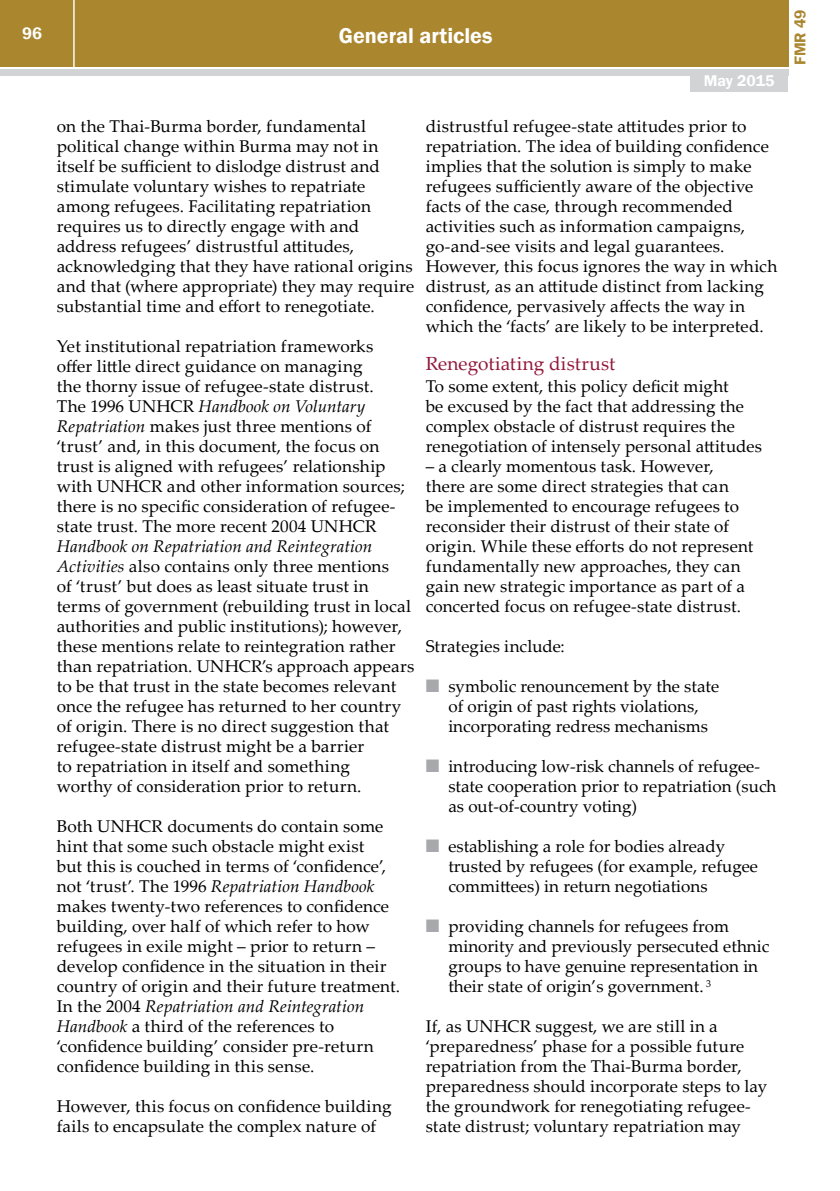
<style>
.page{position:relative;width:840px;height:1191px;background:#fff}
.page>*{position:absolute;margin:0;border:0;box-sizing:border-box;transform-origin:0 0}
.t1{font:600 22px "Franklin Gothic";color:#fff}
.t2{font:19px "Palatino Linotype";letter-spacing:.005em;color:#92183a}
.t3{font:17px/20px "Palatino Linotype";letter-spacing:.005em;color:#000}
.t4{font:600 17px "Franklin Gothic";color:#fff}
.t5{font:600 16px "Franklin Gothic";color:#fff}
.t6{font:600 16px "Franklin Gothic";color:#aa862f}
.s1{font-style:italic}
.s2{color:#a7a9ac}
</style>
<div class="page">
<div style="left:0;top:0;width:787px;height:66px;background:#aa862f"></div>
<div style="left:0;top:69px;width:787px;height:6px;background:#d1d3d4"></div>
<hr style="left:73px;top:0;width:2px;height:67px;background:#fff">
<div style="left:689px;top:74px;width:98px;height:18px;background:#d1d3d4"></div>
<p class="t4" style="left:22px;top:23px;width:21px">96</p>
<p class="t1" style="left:338px;top:22px;width:155px">General articles</p>
<p class="t5" style="left:703px;top:71px;width:72px">May 2015</p>
<p class="t3" style="left:57px;top:116px;width:359px">on the Thai-Burma border, fundamental political change within Burma may not in itself be sufficient to dislodge distrust and stimulate voluntary wishes to repatriate among refugees. Facilitating repatriation requires us to directly engage with and address refugees’ distrustful attitudes, acknowledging that they have rational origins and that (where appropriate) they may require substantial time and effort to renegotiate.</p>
<p class="t3" style="left:57px;top:335px;width:349px">Yet institutional repatriation frameworks offer little direct guidance on managing<br>the thorny issue of refugee-state distrust.<br>The 1996 UNHCR <span class="s1">Handbook on Voluntary Repatriation</span> makes just three mentions of ‘trust’ and, in this document, the focus on trust is aligned with refugees’ relationship with UNHCR and other information sources; there is no specific consideration of refugee&shy;state trust. The more recent 2004 UNHCR</p>
<p class="t3" style="left:57px;top:535px;width:359px"><span class="s1">Handbook on Repatriation and Reintegration Activities</span> also contains only three mentions<br>of ‘trust’ but does as least situate trust in terms of government (rebuilding trust in local authorities and public institutions); however, these mentions relate to reintegration rather than repatriation. UNHCR’s approach appears to be that trust in the state becomes relevant once the refugee has returned to her country of origin. There is no direct suggestion that refugee-state distrust might be a barrier<br>to repatriation in itself and something<br>worthy of consideration prior to return.</p>
<p class="t3" style="left:57px;top:815px;width:344px">Both UNHCR documents do contain some hint that some such obstacle might exist<br>but this is couched in terms of ‘confidence’, not ‘trust’. The 1996 <span class="s1">Repatriation Handbook </span>makes twenty-two references to confidence building, over half of which refer to how refugees in exile might – prior to return – develop confidence in the situation in their country of origin and their future treatment.<br>In the 2004 <span class="s1">Repatriation and Reintegration Handbook</span> a third of the references to ‘confidence building’ consider pre-return confidence building in this sense.</p>
<p class="t3" style="left:57px;top:1095px;width:336px">However, this focus on confidence building fails to encapsulate the complex nature of</p>
<p class="t3" style="left:425px;top:115px;width:353px">distrustful refugee-state attitudes prior to repatriation. The idea of building confidence implies that the solution is simply to make refugees sufficiently aware of the objective facts of the case, through recommended activities such as information campaigns, go-and-see visits and legal guarantees.<br>However, this focus ignores the way in which distrust, as an attitude distinct from lacking confidence, pervasively affects the way in which the ‘facts’ are likely to be interpreted.</p>
<p class="t2" style="left:425px;top:350px;width:191px">Renegotiating distrust</p>
<p class="t3" style="left:425px;top:376px;width:337px">To some extent, this policy deficit might<br>be excused by the fact that addressing the complex obstacle of distrust requires the renegotiation of intensely personal attitudes</p>
<p class="t3" style="left:425px;top:456px;width:329px">– a clearly momentous task. However, there are some direct strategies that can<br>be implemented to encourage refugees to reconsider their distrust of their state of origin. While these efforts do not represent fundamentally new approaches, they can gain new strategic importance as part of a concerted focus on refugee-state distrust.</p>
<p class="t3" style="left:425px;top:635px;width:141px">Strategies include:</p>
<p class="t3" style="left:448px;top:676px;width:272px;text-indent:-23px"><span class="s2">■</span> symbolic renouncement by the state of origin of past rights violations, incorporating redress mechanisms</p>
<p class="t3" style="left:448px;top:756px;width:329px;text-indent:-23px"><span class="s2">■</span> introducing low-risk channels of refugee&shy;state cooperation prior to repatriation (such as out-of-country voting)</p>
<p class="t3" style="left:448px;top:836px;width:311px;text-indent:-23px"><span class="s2">■</span> establishing a role for bodies already trusted by refugees (for example, refugee committees) in return negotiations</p>
<p class="t3" style="left:448px;top:916px;width:322px;text-indent:-23px"><span class="s2">■</span> providing channels for refugees from minority and previously persecuted ethnic groups to have genuine representation in their state of origin’s government. <sup>3</sup></p>
<p class="t3" style="left:425px;top:1016px;width:343px">If, as UNHCR suggest, we are still in a ‘preparedness’ phase for a possible future repatriation from the Thai-Burma border, preparedness should incorporate steps to lay the groundwork for renegotiating refugee&shy;state distrust; voluntary repatriation may</p>
<p class="t6" style="left:789px;top:65px;width:57px;rotate:-90deg">FMR 49</p>
</div>
